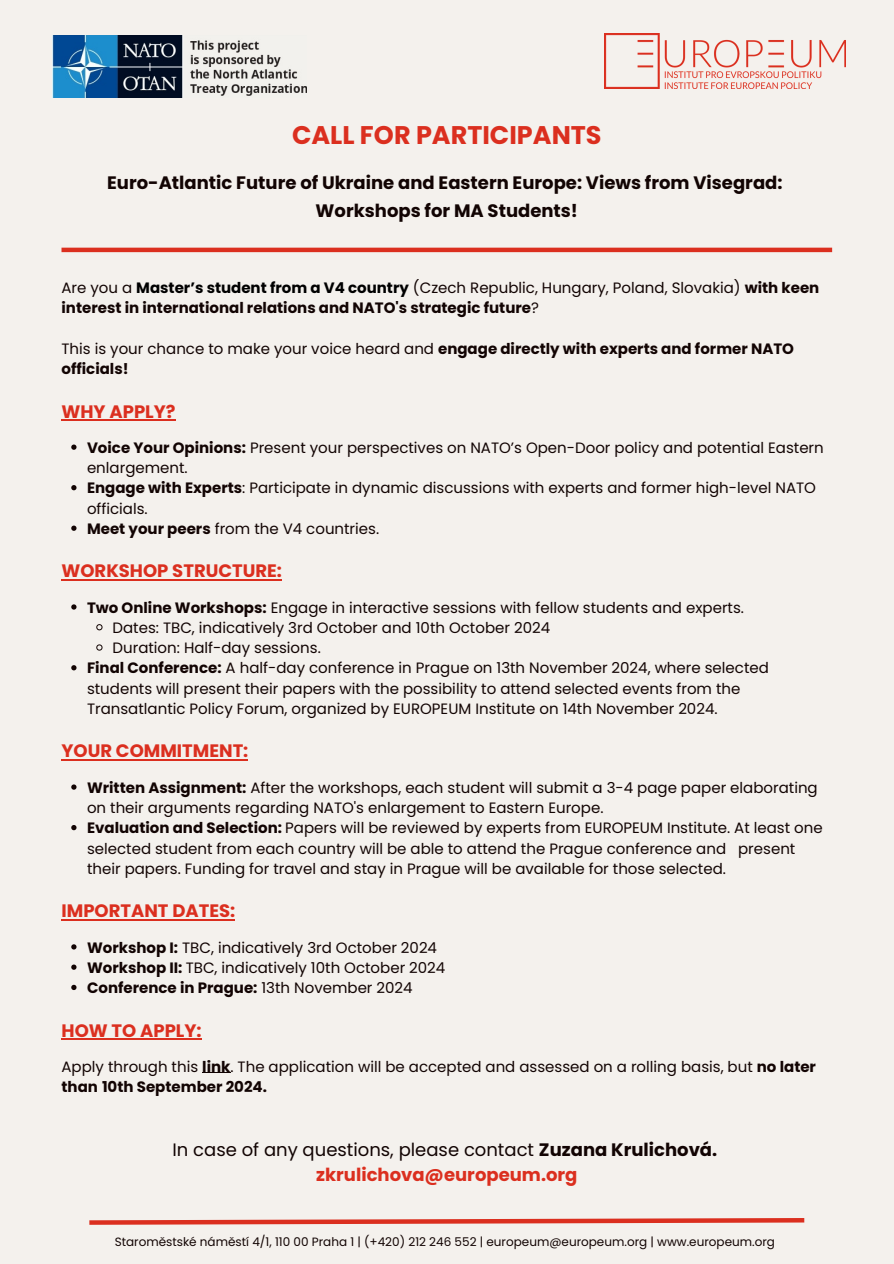
<style>
.page{position:relative;width:894px;height:1264px;background:#fff}
.page>*{position:absolute;margin:0;border:0;box-sizing:border-box;transform-origin:0 0}
.t1{font:700 25.5px "Poppins";color:#db2f1f}
.t2{font:700 18px/28.5px "Poppins";color:#120403;text-align:center}
.t3{font:18px/24.8px "Poppins";color:#120403;text-align:center}
.t4{font:700 18px "Poppins";color:#db2f1f}
.t5{font:15px/20.2px "Poppins";color:#120403}
.t6{font:700 15px/20.2px "Poppins";color:#120403}
.t7{font:12px "Poppins";color:#120403}
.s1{font-weight:400}
.s2{color:#000}
.s3{font-weight:700}
.s4{font-weight:700;color:#db2f1f}
</style>
<div class="page">
<div style="left:0;top:0;width:893px;height:1263px;background:#f4f1ed"></div>
<hr style="left:61px;top:419px;width:114px;height:1px;background:#db2f1f">
<svg style="left:71px;top:444px;width:5px;height:6px"></svg>
<svg style="left:71px;top:485px;width:5px;height:5px"></svg>
<svg style="left:71px;top:525px;width:5px;height:6px"></svg>
<hr style="left:61px;top:579px;width:221px;height:1px;background:#db2f1f">
<svg style="left:71px;top:604px;width:5px;height:5px"></svg>
<svg style="left:96px;top:624px;width:7px;height:6px"></svg>
<svg style="left:96px;top:644px;width:7px;height:7px"></svg>
<svg style="left:71px;top:665px;width:5px;height:5px"></svg>
<hr style="left:61px;top:759px;width:187px;height:1px;background:#db2f1f">
<svg style="left:71px;top:784px;width:5px;height:5px"></svg>
<svg style="left:71px;top:825px;width:5px;height:5px"></svg>
<hr style="left:61px;top:918px;width:174px;height:2px;background:#db2f1f">
<svg style="left:71px;top:944px;width:5px;height:5px"></svg>
<svg style="left:71px;top:964px;width:5px;height:5px"></svg>
<svg style="left:71px;top:984px;width:5px;height:6px"></svg>
<hr style="left:61px;top:1038px;width:141px;height:1px;background:#db2f1f">
<svg style="left:202px;top:1072px;width:28px;height:1px"></svg>
<hr style="left:61px;top:248px;width:770px;height:4px;background:#db2f1f">
<svg style="left:89px;top:1218px;width:716px;height:7px"></svg>
<img style="left:604px;top:34px;width:241px;height:55px">
<img style="left:53px;top:36px;width:253px;height:62px">
<h1 class="t1" style="left:292px;top:117px;width:311px">CALL FOR PARTICIPANTS</h1>
<p class="t2" style="left:107px;top:168px;width:676px">Euro-Atlantic Future of Ukraine and Eastern Europe: Views from Visegrad:<br>Workshops for MA Students!</p>
<p class="t6" style="left:61px;top:277px;width:759px"><span class="s1">Are you a</span> <span class="s2">Master’s student from a V4 country</span> <span class="s1">(Czech Republic, Hungary, Poland, Slovakia)</span> with keen interest in international relations and NATO's strategic future<span class="s1">?</span></p>
<p class="t6" style="left:61px;top:338px;width:733px"><span class="s1">This is your chance to make your voice heard and</span> engage directly with experts and former NATO officials!</p>
<p class="t4" style="left:61px;top:398px;width:115px">WHY APPLY?</p>
<p class="t5" style="left:87px;top:437px;width:738px"><span class="s3">Voice Your Opinions:</span> Present your perspectives on NATO’s Open-Door policy and potential Eastern enlargement.<br><span class="s3">Engage with Experts</span>: Participate in dynamic discussions with experts and former high-level NATO officials.<br><span class="s3">Meet your peers</span> from the V4 countries.</p>
<p class="t4" style="left:61px;top:558px;width:222px">WORKSHOP STRUCTURE:</p>
<p class="t5" style="left:87px;top:597px;width:658px"><span class="s3">Two Online Workshops:</span> Engage in interactive sessions with fellow students and experts.</p>
<p class="t5" style="left:112px;top:617px;width:439px">Dates: TBC, indicatively 3rd October and 10th October 2024</p>
<p class="t5" style="left:112px;top:637px;width:210px">Duration: Half-day sessions.</p>
<p class="t5" style="left:87px;top:658px;width:683px"><span class="s3">Final Conference:</span> A half-day conference in Prague on 13th November 2024, where selected</p>
<p class="t5" style="left:87px;top:678px;width:654px">students will present their papers with the possibility to attend selected events from the</p>
<p class="t5" style="left:87px;top:698px;width:632px">Transatlantic Policy Forum, organized by EUROPEUM Institute on 14th November 2024.</p>
<p class="t4" style="left:61px;top:738px;width:188px">YOUR COMMITMENT:</p>
<p class="t5" style="left:87px;top:777px;width:737px"><span class="s3">Written Assignment:</span> After the workshops, each student will submit a 3-4 page paper elaborating on their arguments regarding NATO's enlargement to Eastern Europe.<br><span class="s3">Evaluation and Selection:</span> Papers will be reviewed by experts from EUROPEUM Institute. At least one selected student from each country will be able to attend the Prague conference and present their papers. Funding for travel and stay in Prague will be available for those selected.</p>
<p class="t4" style="left:61px;top:898px;width:175px">IMPORTANT DATES:</p>
<p class="t5" style="left:87px;top:937px;width:360px"><span class="s3">Workshop I:</span> TBC, indicatively 3rd October 2024<br><span class="s3">Workshop II:</span> TBC, indicatively 10th October 2024<br><span class="s3">Conference in Prague:</span> 13th November 2024</p>
<p class="t4" style="left:61px;top:1017px;width:142px">HOW TO APPLY:</p>
<p class="t5" style="left:61px;top:1056px;width:755px">Apply through this <span class="s3">link</span>. The application will be accepted and assessed on a rolling basis, but <span class="s3">no later than 10th September 2024.</span></p>
<p class="t3" style="left:172px;top:1137px;width:546px">In case of any questions, please contact <span class="s3">Zuzana Krulichová. </span><span class="s4">zkrulichova@europeum.org</span></p>
<p class="t7" style="left:115px;top:1232px;width:661px">Staroměstské náměstí 4/1, 110 00 Praha 1 | (+420) 212 246 552 | europeum@europeum.org | www.europeum.org</p>
</div>
